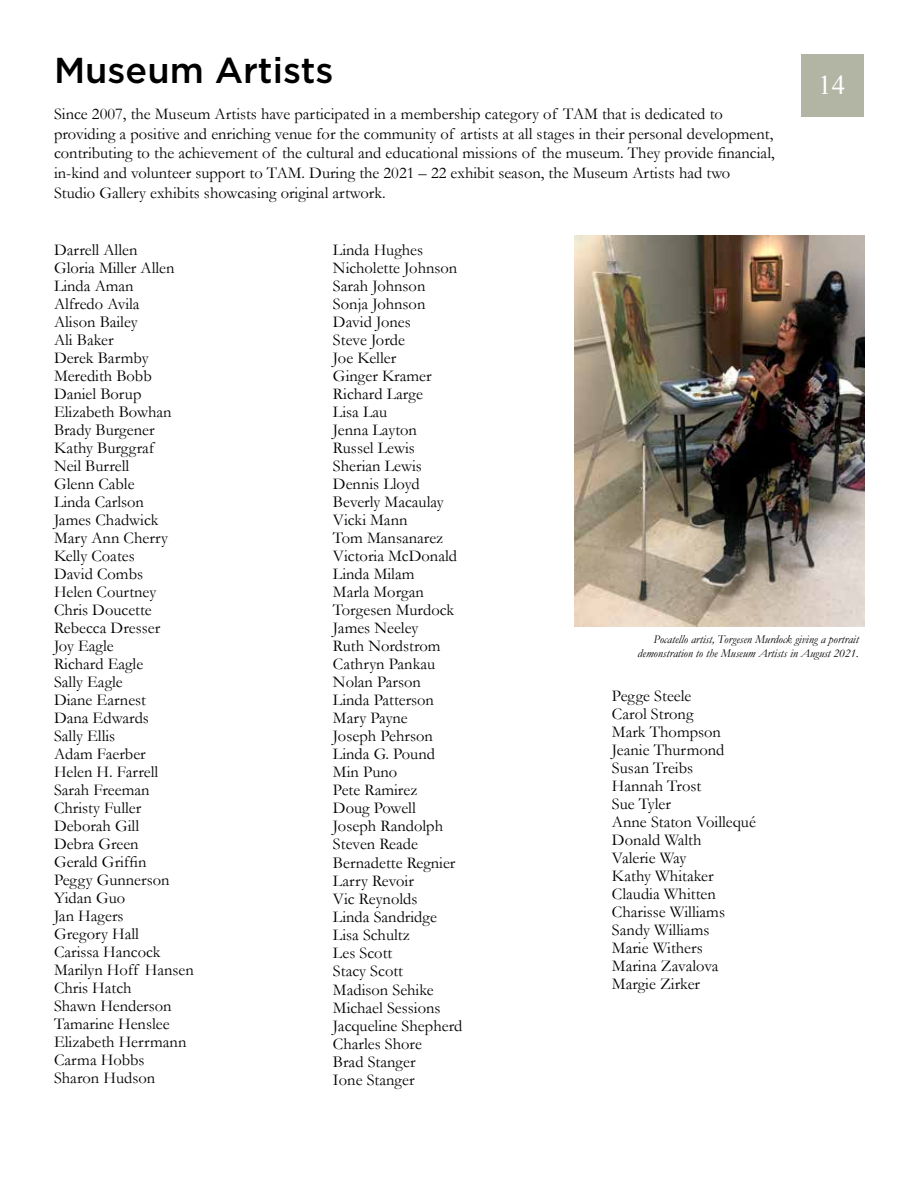
<style>
.page{position:relative;width:918px;height:1188px;background:#fff}
.page>*{position:absolute;margin:0;border:0;box-sizing:border-box;transform-origin:0 0}
.t1{font:500 36px "Gotham";color:#000}
.t2{font:27px "Times New Roman";color:#fff}
.t3{font:16.5px/18px "Garamond";color:#000}
.t4{font:italic 12px/14.4px "Garamond";color:#000;text-align:right}
</style>
<div class="page">
<div style="left:801px;top:54px;width:63px;height:63px;background:#b3b5a4"></div>
<img style="left:574px;top:236px;width:290px;height:390px">
<h1 class="t1" style="left:54px;top:47px;width:281px">Museum Artists</h1>
<p class="t3" style="left:54px;top:104px;width:722px;line-height:19.8px">Since 2007, the Museum Artists have participated in a membership category of TAM that is dedicated to providing a positive and enriching venue for the community of artists at all stages in their personal development, contributing to the achievement of the cultural and educational missions of the museum. They provide financial, in-kind and volunteer support to TAM. During the 2021 – 22 exhibit season, the Museum Artists had two Studio Gallery exhibits showcasing original artwork.</p>
<h2 class="t2" style="left:818px;top:67px;width:28px">14</h2>
<p class="t3" style="left:54px;top:241px;width:141px">Darrell Allen<br>Gloria Miller Allen<br>Linda Aman<br>Alfredo Avila<br>Alison Bailey<br>Ali Baker<br>Derek Barmby<br>Meredith Bobb<br>Daniel Borup<br>Elizabeth Bowhan<br>Brady Burgener<br>Kathy Burggraf<br>Neil Burrell<br>Glenn Cable<br>Linda Carlson<br>James Chadwick<br>Mary Ann Cherry<br>Kelly Coates<br>David Combs<br>Helen Courtney<br>Chris Doucette<br>Rebecca Dresser<br>Joy Eagle<br>Richard Eagle<br>Sally Eagle<br>Diane Earnest<br>Dana Edwards<br>Sally Ellis<br>Adam Faerber<br>Helen H. Farrell<br>Sarah Freeman<br>Christy Fuller<br>Deborah Gill<br>Debra Green<br>Gerald Griffin<br>Peggy Gunnerson<br>Yidan Guo<br>Jan Hagers<br>Gregory Hall<br>Carissa Hancock<br>Marilyn Hoff Hansen<br>Chris Hatch<br>Shawn Henderson<br>Tamarine Henslee<br>Elizabeth Herrmann<br>Carma Hobbs<br>Sharon Hudson</p>
<p class="t3" style="left:333px;top:241px;width:131px">Linda Hughes<br>Nicholette Johnson<br>Sarah Johnson<br>Sonja Johnson<br>David Jones<br>Steve Jorde<br>Joe Keller<br>Ginger Kramer<br>Richard Large<br>Lisa Lau<br>Jenna Layton<br>Russel Lewis<br>Sherian Lewis<br>Dennis Lloyd<br>Beverly Macaulay<br>Vicki Mann<br>Tom Mansanarez<br>Victoria McDonald<br>Linda Milam<br>Marla Morgan<br>Torgesen Murdock<br>James Neeley<br>Ruth Nordstrom<br>Cathryn Pankau<br>Nolan Parson<br>Linda Patterson<br>Mary Payne<br>Joseph Pehrson<br>Linda G. Pound<br>Min Puno<br>Pete Ramirez<br>Doug Powell<br>Joseph Randolph<br>Steven Reade<br>Bernadette Regnier<br>Larry Revoir<br>Vic Reynolds<br>Linda Sandridge<br>Lisa Schultz<br>Les Scott<br>Stacy Scott<br>Madison Sehike<br>Michael Sessions<br>Jacqueline Shepherd<br>Charles Shore<br>Brad Stanger<br>Ione Stanger</p>
<p class="t4" style="left:638px;top:632px;width:223px">Pocatello artist, Torgesen Murdock giving a portrait demonstration to the Museum Artists in August 2021.</p>
<p class="t3" style="left:612px;top:687px;width:145px">Pegge Steele<br>Carol Strong<br>Mark Thompson<br>Jeanie Thurmond<br>Susan Treibs<br>Hannah Trost<br>Sue Tyler<br>Anne Staton Voillequé<br>Donald Walth<br>Valerie Way<br>Kathy Whitaker<br>Claudia Whitten<br>Charisse Williams<br>Sandy Williams<br>Marie Withers<br>Marina Zavalova<br>Margie Zirker</p>
</div>
